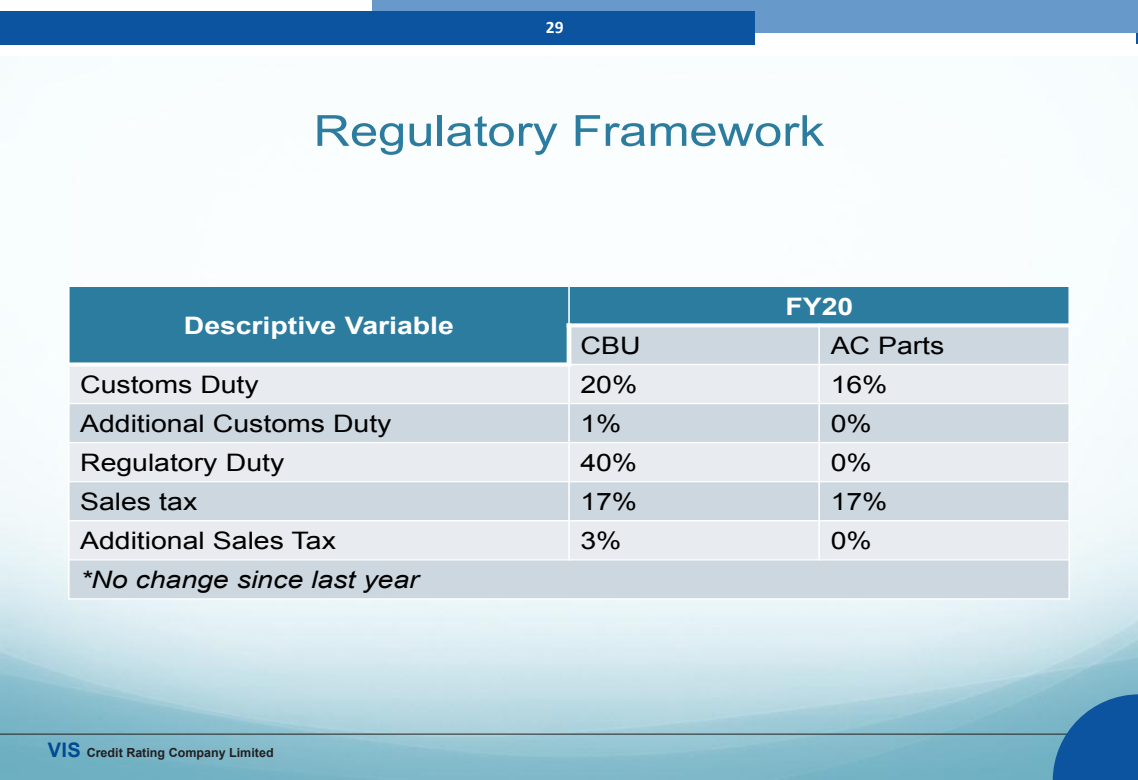
<style>
.page{position:relative;width:1138px;height:780px;background:#fff}
.page>*{position:absolute;margin:0;border:0;box-sizing:border-box;transform-origin:0 0}
.t1{font:42.88px "Arial";color:#2c7c9f;scale:1.18 1}
.t2{font:24.12px/39px "Arial";color:#000;scale:1.18 1}
.t3{font:italic 24.12px/39px "Arial";color:#000;scale:1.18 1}
.t4{font:700 24.12px "Arial";color:#fff;scale:1.18 1}
.t5{font:700 20px "Arial";color:#014b92}
.t6{font:700 17.5px "Calibri";color:#fff}
.t7{font:700 12.5px "Arial";color:#231f20}
.s1{font-style:normal}
.s2{font-weight:700;color:#fff}
</style>
<div class="page">
<img style="left:0;top:433px;width:1137px;height:346px">
<div style="left:69px;top:286px;width:500px;height:78px;background:#2c7c9f"></div>
<div style="left:569px;top:286px;width:500px;height:39px;background:#2c7c9f"></div>
<div style="left:569px;top:325px;width:250px;height:39px;background:#cdd7df"></div>
<div style="left:819px;top:325px;width:250px;height:39px;background:#cdd7df"></div>
<div style="left:69px;top:364px;width:500px;height:39px;background:#e8ecf0"></div>
<div style="left:569px;top:364px;width:250px;height:39px;background:#e8ecf0"></div>
<div style="left:819px;top:364px;width:250px;height:39px;background:#e8ecf0"></div>
<div style="left:69px;top:403px;width:500px;height:39px;background:#cdd7df"></div>
<div style="left:569px;top:403px;width:250px;height:39px;background:#cdd7df"></div>
<div style="left:819px;top:403px;width:250px;height:39px;background:#cdd7df"></div>
<div style="left:69px;top:442px;width:500px;height:39px;background:#e8ecf0"></div>
<div style="left:569px;top:442px;width:250px;height:39px;background:#e8ecf0"></div>
<div style="left:819px;top:442px;width:250px;height:39px;background:#e8ecf0"></div>
<div style="left:69px;top:481px;width:500px;height:39px;background:#cdd7df"></div>
<div style="left:569px;top:481px;width:250px;height:39px;background:#cdd7df"></div>
<div style="left:819px;top:481px;width:250px;height:39px;background:#cdd7df"></div>
<div style="left:69px;top:520px;width:500px;height:39px;background:#e8ecf0"></div>
<div style="left:569px;top:520px;width:250px;height:39px;background:#e8ecf0"></div>
<div style="left:819px;top:520px;width:250px;height:39px;background:#e8ecf0"></div>
<div style="left:69px;top:559px;width:1000px;height:40px;background:#cdd7df"></div>
<hr style="left:568px;top:285px;width:1px;height:38px;background:#fff">
<hr style="left:567px;top:323px;width:4px;height:43px;background:#fff">
<hr style="left:568px;top:366px;width:1px;height:194px;background:#fff">
<hr style="left:818px;top:323px;width:1px;height:237px;background:#fff">
<svg style="left:566px;top:323px;width:502px;height:4px;background:#eaf1f5"></svg>
<svg style="left:69px;top:362px;width:498px;height:4px;background:#e6eff3"></svg>
<hr style="left:571px;top:364px;width:499px;height:1px;background:#fff">
<hr style="left:68px;top:403px;width:1002px;height:1px;background:#fff">
<hr style="left:68px;top:442px;width:1002px;height:1px;background:#fff">
<hr style="left:68px;top:481px;width:1002px;height:1px;background:#fff">
<hr style="left:68px;top:520px;width:1002px;height:1px;background:#fff">
<hr style="left:68px;top:559px;width:1002px;height:1px;background:#fff">
<hr style="left:68px;top:285px;width:1px;height:314px;background:#fff">
<hr style="left:1068px;top:285px;width:1px;height:314px;background:#fff">
<hr style="left:68px;top:285px;width:1002px;height:2px;background:#fff">
<hr style="left:68px;top:598px;width:1002px;height:1px;background:#fff">
<hr style="left:1135px;top:11px;width:2px;height:33px;background:#0c53a0">
<div style="left:372px;top:0;width:765px;height:33px;background:#6799ca"></div>
<div style="left:0;top:12px;width:754px;height:33px;background:#0c53a0"></div>
<hr style="left:0;top:733px;width:1137px;height:1px;background:#231f20">
<svg style="left:1052px;top:694px;width:86px;height:86px;background:#2569a8"></svg>
<p class="t6" style="left:546px;top:16px;width:19px">29</p>
<p class="t1" style="left:313px;top:103px;width:434px">Regulatory Framework</p>
<p class="t4" style="left:184px;top:310px;width:230px">Descriptive Variable</p>
<p class="t2" style="left:80px;top:365px;width:153px">Customs Duty</p>
<p class="t2" style="left:80px;top:404px;width:265px">Additional Customs Duty</p>
<p class="t2" style="left:80px;top:443px;width:174px">Regulatory Duty</p>
<p class="t2" style="left:80px;top:482px;width:101px">Sales tax</p>
<p class="t3" style="left:80px;top:521px;width:288px"><span class="s1">Additional Sales Tax<br></span>*No change since last year</p>
<p class="t5" style="left:48px;top:736px;width:35px">VIS</p>
<p class="t7" style="left:87px;top:744px;width:188px">Credit Rating Company Limited</p>
<p class="t2" style="left:580px;top:326px;width:52px">CBU</p>
<p class="t2" style="left:580px;top:365px;width:50px">20%</p>
<p class="t2" style="left:580px;top:404px;width:36px">1%</p>
<p class="t2" style="left:580px;top:443px;width:50px">40%</p>
<p class="t2" style="left:580px;top:482px;width:50px">17%</p>
<p class="t2" style="left:580px;top:521px;width:36px">3%</p>
<p class="t2" style="left:830px;top:287px;width:98px;text-indent:-45px"><span class="s2">FY20<br></span>AC Parts</p>
<p class="t2" style="left:830px;top:365px;width:50px">16%</p>
<p class="t2" style="left:830px;top:404px;width:36px">0%</p>
<p class="t2" style="left:830px;top:443px;width:36px">0%</p>
<p class="t2" style="left:830px;top:482px;width:50px">17%</p>
<p class="t2" style="left:830px;top:521px;width:36px">0%</p>
</div>
